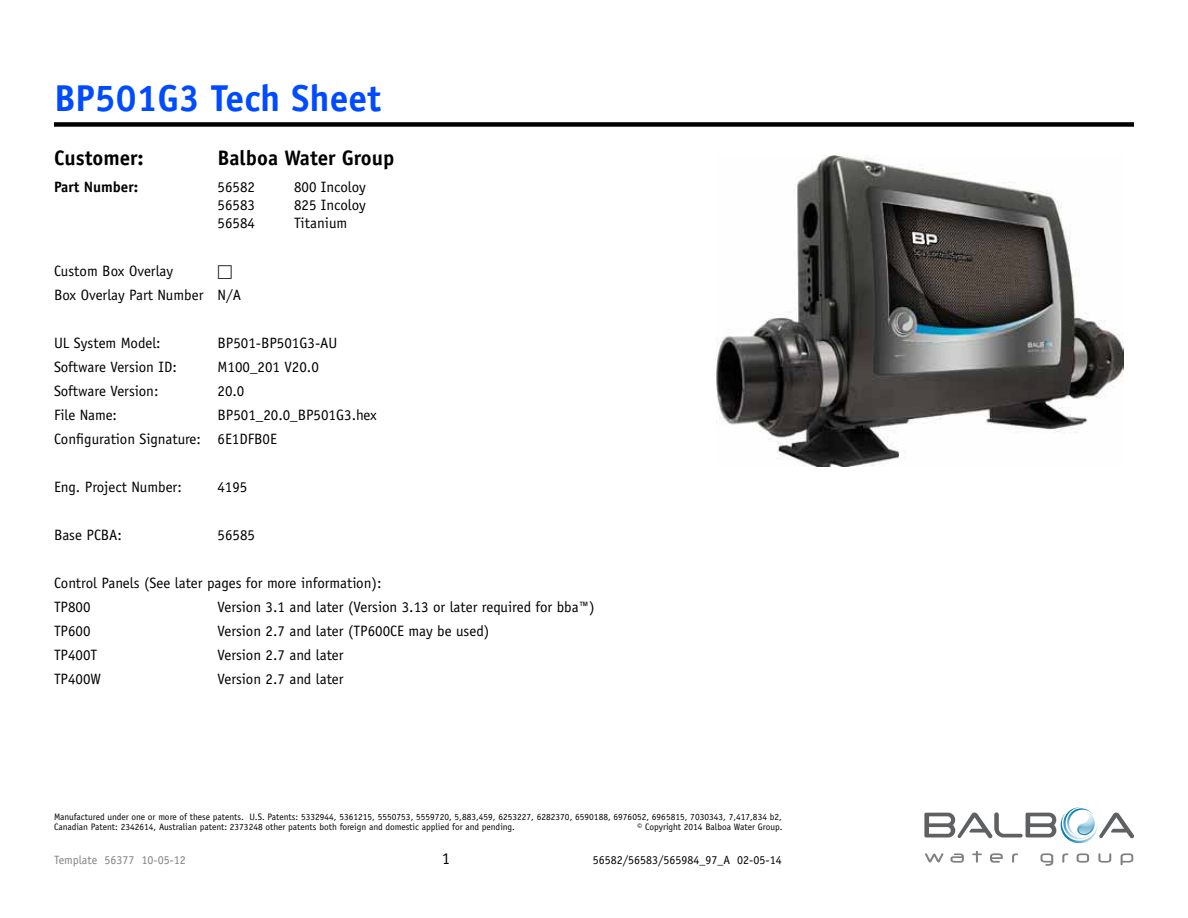
<style>
.page{position:relative;width:1188px;height:918px;background:#fff}
.page>*{position:absolute;margin:0;border:0;box-sizing:border-box;transform-origin:0 0}
.t1{font:700 37.5px "Officina Sans";color:#004bff}
.t2{font:700 21px "Officina Sans";color:#000}
.t3{font:16.5px "Officina Sans";color:#000}
.t4{font:15px/24px "Officina Sans";color:#000}
.t5{font:700 15px "Officina Sans";color:#000}
.t6{font:15px "Universal Newswith Comm Pi";color:#000}
.t7{font:12px "Officina Sans";color:#000}
.t8{font:12px "Officina Sans";color:#808285}
.t9{font:9.3px/10.5px "Officina Sans";color:#000}
</style>
<div class="page">
<div style="left:54px;top:122px;width:1080px;height:5px;background:#000"></div>
<svg style="left:925px;top:853px;width:18px;height:9px"></svg>
<svg style="left:950px;top:853px;width:14px;height:10px"></svg>
<svg style="left:972px;top:851px;width:10px;height:12px"></svg>
<svg style="left:990px;top:853px;width:13px;height:10px"></svg>
<svg style="left:1062px;top:853px;width:6px;height:10px"></svg>
<svg style="left:1012px;top:853px;width:6px;height:10px"></svg>
<svg style="left:1077px;top:853px;width:12px;height:10px"></svg>
<svg style="left:1098px;top:853px;width:13px;height:10px"></svg>
<svg style="left:1041px;top:853px;width:12px;height:13px"></svg>
<svg style="left:1121px;top:853px;width:12px;height:12px"></svg>
<svg style="left:924px;top:807px;width:210px;height:37px"></svg>
<img style="left:717px;top:156px;width:406px;height:311px">
<h1 class="t1" style="left:54px;top:83px;width:329px">BP501G3 Tech Sheet</h1>
<h2 class="t2" style="left:54px;top:150px;width:91px">Customer:</h2>
<h2 class="t2" style="left:218px;top:150px;width:178px">Balboa Water Group</h2>
<p class="t5" style="left:54px;top:181px;width:86px">Part Number:</p>
<p class="t4" style="left:218px;top:176px;width:39px">56582</p>
<p class="t4" style="left:294px;top:176px;width:73px">800 Incoloy</p>
<p class="t4" style="left:218px;top:194px;width:39px">56583</p>
<p class="t4" style="left:294px;top:194px;width:73px">825 Incoloy</p>
<p class="t4" style="left:218px;top:212px;width:39px">56584</p>
<p class="t4" style="left:294px;top:212px;width:55px">Titanium</p>
<p class="t4" style="left:54px;top:260px;width:121px">Custom Box Overlay</p>
<p class="t6" style="left:218px;top:265px;width:16px">□</p>
<p class="t4" style="left:54px;top:284px;width:189px">Box Overlay Part Number N/A</p>
<p class="t4" style="left:54px;top:332px;width:108px">UL System Model:</p>
<p class="t4" style="left:218px;top:332px;width:121px">BP501-BP501G3-AU</p>
<p class="t4" style="left:54px;top:356px;width:124px">Software Version ID:</p>
<p class="t4" style="left:218px;top:356px;width:103px">M100_201 V20.0</p>
<p class="t4" style="left:54px;top:380px;width:106px">Software Version:</p>
<p class="t4" style="left:218px;top:380px;width:28px">20.0</p>
<p class="t4" style="left:54px;top:404px;width:65px">File Name:</p>
<p class="t4" style="left:54px;top:404px;width:324px;text-indent:164px">BP501_20.0_BP501G3.hex<br>Configuration Signature: 6E1DFB0E</p>
<p class="t4" style="left:54px;top:476px;width:129px">Eng. Project Number:</p>
<p class="t4" style="left:217px;top:476px;width:31px">4195</p>
<p class="t4" style="left:54px;top:524px;width:69px">Base PCBA:</p>
<p class="t4" style="left:218px;top:524px;width:39px">56585</p>
<p class="t4" style="left:54px;top:572px;width:329px">Control Panels (See later pages for more information):<br>TP800</p>
<p class="t4" style="left:218px;top:596px;width:379px">Version 3.1 and later (Version 3.13 or later required for bba™)</p>
<p class="t4" style="left:54px;top:620px;width:38px">TP600</p>
<p class="t4" style="left:218px;top:620px;width:273px">Version 2.7 and later (TP600CE may be used)</p>
<p class="t4" style="left:54px;top:644px;width:45px">TP400T</p>
<p class="t4" style="left:218px;top:644px;width:128px">Version 2.7 and later</p>
<p class="t4" style="left:54px;top:668px;width:49px">TP400W</p>
<p class="t4" style="left:218px;top:668px;width:128px">Version 2.7 and later</p>
<p class="t9" style="left:54px;top:812px;width:729px">Manufactured under one or more of these patents. U.S. Patents: 5332944, 5361215, 5550753, 5559720, 5,883,459, 6253227, 6282370, 6590188, 6976052, 6965815, 7030343, 7,417,834 b2,<br>Canadian Patent: 2342614, Australian patent: 2373248 other patents both foreign and domestic applied for and pending.</p>
<p class="t9" style="left:637px;top:823px;width:147px">© Copyright 2014 Balboa Water Group.</p>
<p class="t8" style="left:54px;top:855px;width:133px">Template 56377 10-05-12</p>
<p class="t3" style="left:442px;top:852px;width:10px">1</p>
<p class="t7" style="left:593px;top:855px;width:190px">56582/56583/565984_97_A 02-05-14</p>
</div>
